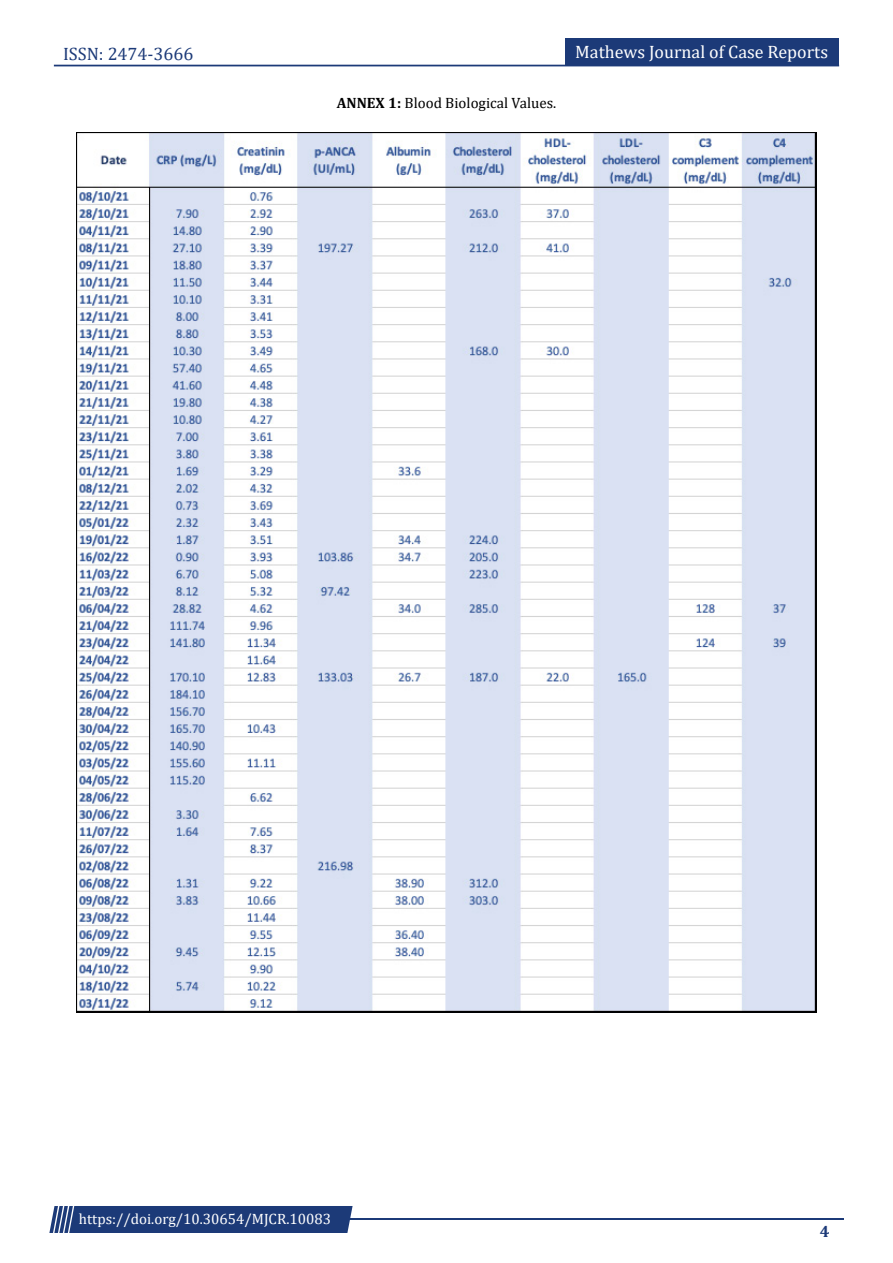
<style>
.page{position:relative;width:893px;height:1263px;background:#fff}
.page>*{position:absolute;margin:0;border:0;box-sizing:border-box;transform-origin:0 0}
.t1{font:18px "Cambria";color:#fff}
.t2{font:18px "Cambria";color:#1c3a78}
.t3{font:700 16.5px "Cambria";color:#1c3a78}
.t4{font:15px "Cambria";color:#fff}
.t5{font:15px "Cambria";color:#000}
.s1{font-weight:700}
</style>
<div class="page">
<div style="left:54px;top:65px;width:785px;height:1px;border:1px solid #1c3a78"></div>
<div style="left:565px;top:39px;width:274px;height:27px;background:#1c3a78"></div>
<hr style="left:310px;top:1219px;width:534px;height:1px;background:#1c3a78">
<div style="left:49px;top:1206px;width:304px;height:27px;background:#1c3a78"></div>
<img style="left:77px;top:132px;width:739px;height:881px">
<p class="t2" style="left:63px;top:43px;width:132px">ISSN: 2474-3666</p>
<p class="t5" style="left:337px;top:94px;width:221px"><span class="s1">ANNEX 1:</span> Blood Biological Values.</p>
<p class="t1" style="left:575px;top:41px;width:254px">Mathews Journal of Case Reports</p>
<p class="t4" style="left:79px;top:1210px;width:254px">https://doi.org/10.30654/MJCR.10083</p>
<p class="t3" style="left:820px;top:1220px;width:11px">4</p>
</div>
